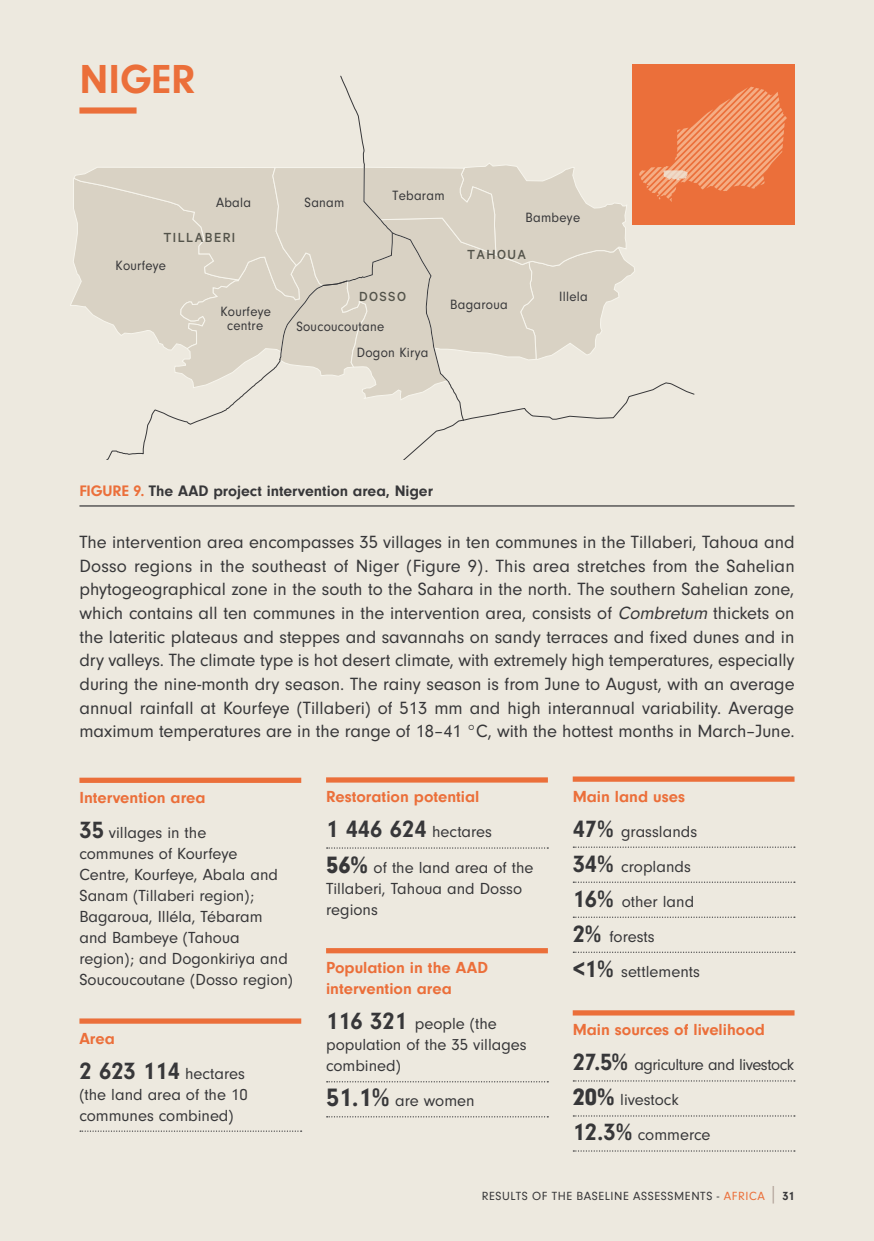
<style>
.page{position:relative;width:874px;height:1241px;background:#fff}
.page>*{position:absolute;margin:0;border:0;box-sizing:border-box;transform-origin:0 0}
.t1{font:700 42px "Neuzeit Grotesk";color:#eb6f3a}
.t2{font:18.38px/23.6px "Neuzeit Grotesk";color:#373739;text-align:justify}
.t3{font:16.62px/21px "Neuzeit Grotesk";color:#373739}
.t4{font:16.62px/35px "Neuzeit Grotesk";letter-spacing:-.025em;color:#373739}
.t5{font:700 16.62px/35px "Neuzeit Grotesk";color:#eb6f3a}
.t6{font:700 15.75px "Neuzeit Grotesk";color:#373739}
.t7{font:500 14.88px "Calibre";letter-spacing:.1em;color:#53534a;scale:.95 1}
.t8{font:14px/13.5px "Neuzeit Grotesk";letter-spacing:.02em;color:#373739;text-align:center;scale:.95 1}
.t9{font:12.25px "Neuzeit Grotesk";letter-spacing:.045em;color:#373739}
.s1{color:#eb6f3a}
.s2{font-style:italic}
.s3{font-size:24.5px;color:#373739}
.s4{font-weight:400;color:#373739}
.s5{font-weight:700;color:#eb6f3a}
.s6{font-weight:700;font-size:24.5px}
.s7{font-weight:900;font-size:24.5px}
.s8{font-weight:700;font-size:26.25px}
.s9{font-weight:300;font-size:21px;color:#b0a097}
.s10{font-weight:700}
</style>
<div class="page">
<div style="left:0;top:0;width:873px;height:1240px;background:#ede9df"></div>
<div style="left:79px;top:777px;width:222px;height:5px;background:#eb6f3a"></div>
<div style="left:79px;top:1018px;width:222px;height:5px;background:#eb6f3a"></div>
<svg style="left:80px;top:1130px;width:221px;height:1px"></svg>
<div style="left:326px;top:777px;width:221px;height:5px;background:#eb6f3a"></div>
<svg style="left:326px;top:847px;width:222px;height:1px"></svg>
<svg style="left:326px;top:948px;width:221px;height:5px"></svg>
<svg style="left:326px;top:1081px;width:222px;height:1px"></svg>
<svg style="left:326px;top:1116px;width:222px;height:1px"></svg>
<div style="left:572px;top:776px;width:222px;height:5px;background:#eb6f3a"></div>
<svg style="left:573px;top:846px;width:221px;height:1px"></svg>
<svg style="left:573px;top:881px;width:221px;height:1px"></svg>
<svg style="left:573px;top:916px;width:221px;height:1px"></svg>
<svg style="left:573px;top:951px;width:221px;height:1px"></svg>
<div style="left:572px;top:1010px;width:222px;height:5px;background:#eb6f3a"></div>
<svg style="left:573px;top:1080px;width:221px;height:1px"></svg>
<svg style="left:573px;top:1115px;width:221px;height:1px"></svg>
<svg style="left:573px;top:1150px;width:221px;height:1px"></svg>
<div style="left:632px;top:64px;width:162px;height:160px;background:#eb6f3a"></div>
<hr style="left:79px;top:505px;width:715px;height:1px;background:#373739">
<svg style="left:70px;top:75px;width:716px;height:385px"></svg>
<h1 class="t1" style="left:79px;top:55px;width:118px">NIGER</h1>
<p class="t8" style="left:216px;top:196px;width:38px">Abala</p>
<p class="t8" style="left:304px;top:196px;width:43px">Sanam</p>
<p class="t7" style="left:163px;top:228px;width:77px">TILLABERI</p>
<p class="t8" style="left:116px;top:259px;width:55px">Kourfeye</p>
<p class="t8" style="left:392px;top:189px;width:56px">Tebaram</p>
<p class="t8" style="left:525px;top:211px;width:59px">Bambeye</p>
<p class="t7" style="left:467px;top:245px;width:64px">TAHOUA</p>
<p class="t8" style="left:220px;top:305px;width:55px">Kourfeye centre</p>
<p class="t7" style="left:359px;top:287px;width:51px">DOSSO</p>
<p class="t8" style="left:296px;top:320px;width:94px">Soucoucoutane</p>
<p class="t8" style="left:356px;top:346px;width:77px">Dogon Kirya</p>
<p class="t8" style="left:450px;top:298px;width:62px">Bagaroua</p>
<p class="t6" style="left:79px;top:481px;width:355px"><span class="s1">FIGURE 9.</span> The AAD project intervention area, Niger</p>
<p class="t8" style="left:559px;top:290px;width:32px">Illela</p>
<p class="t2" style="left:79px;top:530px;width:716px">The intervention area encompasses 35 villages in ten communes in the Tillaberi, Tahoua and Dosso regions in the southeast of Niger (Figure 9). This area stretches from the Sahelian phytogeographical zone in the south to the Sahara in the north. The southern Sahelian zone, which contains all ten communes in the intervention area, consists of <span class="s2">Combretum</span> thickets on the lateritic plateaus and steppes and savannahs on sandy terraces and fixed dunes and in dry valleys. The climate type is hot desert climate, with extremely high temperatures, especially during the nine-month dry season. The rainy season is from June to August, with an average annual rainfall at Kourfeye (Tillaberi) of 513 mm and high interannual variability. Average maximum temperatures are in the range of 18–41 °C, with the hottest months in March–June.</p>
<p class="t5" style="left:79px;top:779px;width:128px">Intervention area<br><span class="s3">35</span> <span class="s4">villages in the</span></p>
<p class="t3" style="left:79px;top:843px;width:215px">communes of Kourfeye<br>Centre, Kourfeye, Abala and<br>Sanam (Tillaberi region);<br>Bagaroua, Illéla, Tébaram and Bambeye (Tahoua region); and Dogonkiriya and<br>Soucoucoutane (Dosso region)</p>
<p class="t3" style="left:79px;top:1020px;width:167px;line-height:35px"><span class="s5">Area<br></span><span class="s6">2 623 114</span> hectares</p>
<p class="t3" style="left:79px;top:1083px;width:170px">(the land area of the 10 communes combined)</p>
<p class="t3" style="left:326px;top:779px;width:209px;line-height:35px"><span class="s5">Restoration potential<br></span><span class="s6">1 446 624</span> hectares<br><span class="s7">56%</span> of the land area of the</p>
<p class="t3" style="left:326px;top:877px;width:197px">Tillaberi, Tahoua and Dosso regions</p>
<p class="t5" style="left:326px;top:957px;width:163px;line-height:21px">Population in the AAD intervention area</p>
<p class="t3" style="left:326px;top:1013px;width:202px"><span class="s6">116 321</span> people (the population of the 35 villages combined)</p>
<p class="t3" style="left:326px;top:1090px;width:150px"><span class="s8">51.1%</span> are women</p>
<p class="t3" style="left:572px;top:778px;width:129px;line-height:35px"><span class="s5">Main land uses<br></span><span class="s6">47%</span> grasslands<br><span class="s6">34%</span> croplands<br><span class="s6">16%</span> other land<br><span class="s6">2%</span> forests <span class="s6">&lt;1%</span> settlements</p>
<p class="t4" style="left:572px;top:1012px;width:223px"><span class="s5">Main sources of livelihood<br></span><span class="s6">27.5%</span> agriculture and livestock<br><span class="s7">20%</span> livestock<br><span class="s6">12.3%</span> commerce</p>
<p class="t9" style="left:481px;top:1189px;width:314px">RESULTS OF THE BASELINE ASSESSMENTS - <span class="s1">AFRICA</span> <span class="s9">|</span> <span class="s10">31</span></p>
</div>
